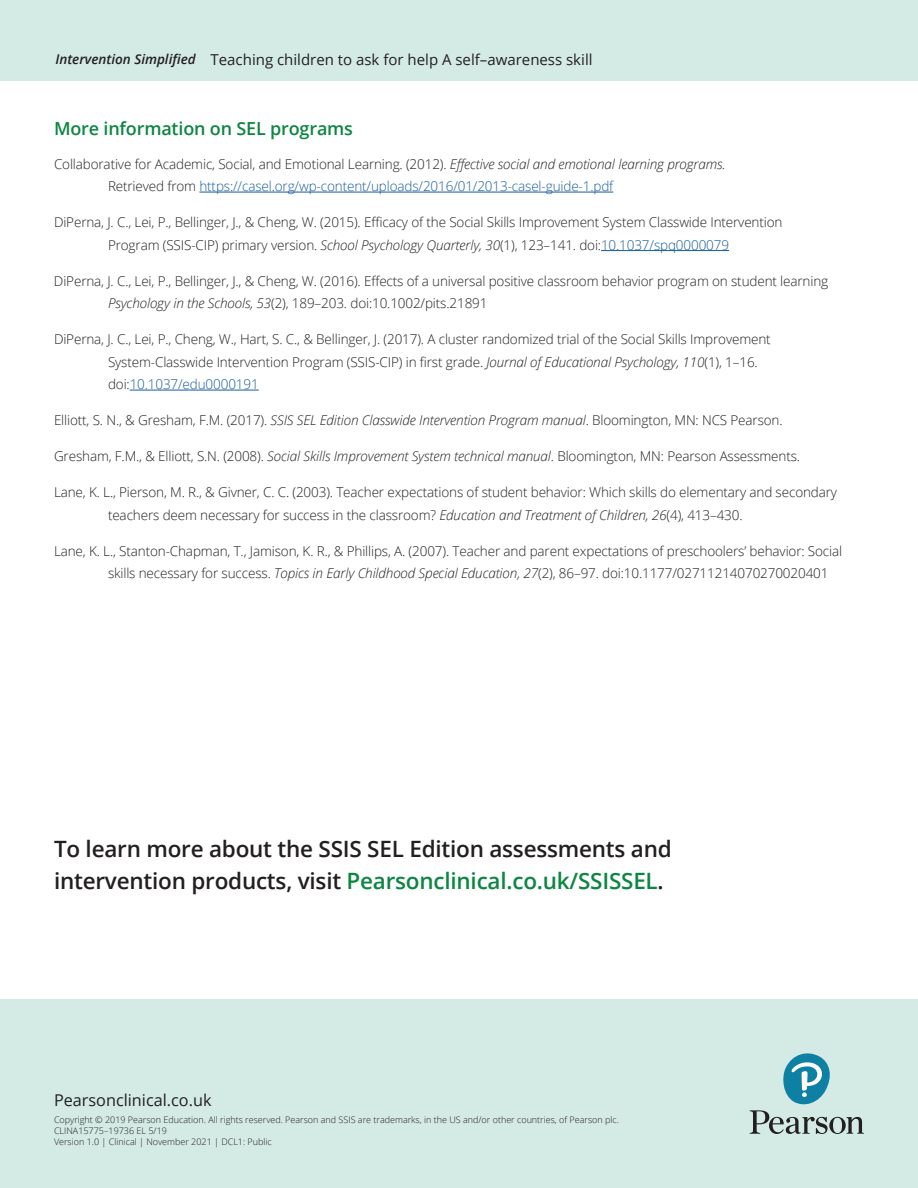
<style>
.page{position:relative;width:918px;height:1188px;background:#fff}
.page>*{position:absolute;margin:0;border:0;box-sizing:border-box;transform-origin:0 0}
.t1{font:600 22.5px/31.5px "Open Sans";letter-spacing:-.01em;color:#231f20}
.t2{font:600 18px "Open Sans";letter-spacing:-.01em;color:#0d8642}
.t3{font:16.2px "Open Sans";color:#231f20}
.t4{font:15px "Open Sans";color:#231f20}
.t5{font:300 13.5px/22.5px "Open Sans";letter-spacing:-.01em;color:#231f20}
.t6{font:italic 600 13.5px "Open Sans";color:#231f20}
.t7{font:300 9px/10.8px "Open Sans";color:#231f20}
.s1{font-style:italic}
.s2{color:#175d9e}
.s3{color:#0d8642}
</style>
<div class="page">
<hr style="left:199px;top:192px;width:414px;height:1px;background:#175d9e">
<hr style="left:601px;top:250px;width:128px;height:1px;background:#175d9e">
<hr style="left:130px;top:390px;width:129px;height:1px;background:#175d9e">
<div style="left:0;top:999px;width:918px;height:189px;background:#d4eae4"></div>
<svg style="left:750px;top:1053px;width:114px;height:81px"></svg>
<div style="left:0;top:0;width:918px;height:81px;background:#d4eae4"></div>
<p class="t6" style="left:55px;top:50px;width:142px">Intervention Simplified</p>
<p class="t4" style="left:211px;top:50px;width:383px">Teaching children to ask for help A self–awareness skill</p>
<p class="t2" style="left:54px;top:116px;width:301px">More information on SEL programs</p>
<p class="t5" style="left:108px;top:152px;width:619px;text-indent:-54px">Collaborative for Academic, Social, and Emotional Learning. (2012). <span class="s1">Effective social and emotional learning programs.<br></span>Retrieved from <span class="s2">https://casel.org/wp-content/uploads/2016/01/2013-casel-guide-1.pdf</span></p>
<p class="t5" style="left:54px;top:211px;width:730px;text-align:center">DiPerna, J. C., Lei, P., Bellinger, J., &amp; Cheng, W. (2015). Efficacy of the Social Skills Improvement System Classwide Intervention<br>Program (SSIS-CIP) primary version. <span class="s1">School Psychology Quarterly, 30</span>(1), 123–141. doi:<span class="s2">10.1037/spq0000079</span></p>
<p class="t5" style="left:108px;top:269px;width:722px;text-indent:-54px">DiPerna, J. C., Lei, P., Bellinger, J., &amp; Cheng, W. (2016). Effects of a universal positive classroom behavior program on student learning<br><span class="s1">Psychology in the Schools, 53</span>(2), 189–203. doi:10.1002/pits.21891</p>
<p class="t5" style="left:108px;top:328px;width:664px;text-indent:-54px">DiPerna, J. C., Lei, P., Cheng, W., Hart, S. C., &amp; Bellinger, J. (2017). A cluster randomized trial of the Social Skills Improvement<br>System-Classwide Intervention Program (SSIS-CIP) in first grade. <span class="s1">Journal of Educational Psychology, 110</span>(1), 1–16. doi:<span class="s2">10.1037/edu0000191</span></p>
<p class="t5" style="left:54px;top:409px;width:730px">Elliott, S. N., &amp; Gresham, F.M. (2017). <span class="s1">SSIS SEL Edition Classwide Intervention Program manual</span>. Bloomington, MN: NCS Pearson.</p>
<p class="t5" style="left:54px;top:445px;width:748px">Gresham, F.M., &amp; Elliott, S.N. (2008). <span class="s1">Social Skills Improvement System technical manual</span>. Bloomington, MN: Pearson Assessments.</p>
<p class="t5" style="left:108px;top:481px;width:731px;text-indent:-54px">Lane, K. L., Pierson, M. R., &amp; Givner, C. C. (2003). Teacher expectations of student behavior: Which skills do elementary and secondary teachers deem necessary for success in the classroom? <span class="s1">Education and Treatment of Children, 26</span>(4), 413–430.</p>
<p class="t5" style="left:108px;top:539px;width:736px;text-indent:-54px">Lane, K. L., Stanton-Chapman, T., Jamison, K. R., &amp; Phillips, A. (2007). Teacher and parent expectations of preschoolers’ behavior: Social skills necessary for success. <span class="s1">Topics in Early Childhood Special Education, 27</span>(2), 86–97. doi:10.1177/02711214070270020401</p>
<p class="t1" style="left:54px;top:833px;width:619px">To learn more about the SSIS SEL Edition assessments and intervention products, visit <span class="s3">Pearsonclinical.co.uk/SSISSEL</span>.</p>
<p class="t3" style="left:54px;top:1089px;width:159px">Pearsonclinical.co.uk</p>
<p class="t7" style="left:54px;top:1114px;width:566px">Copyright © 2019 Pearson Education. All rights reserved. Pearson and SSIS are trademarks, in the US and/or other countries, of Pearson plc.<br>CLINA15775–19736 EL 5/19<br>Version 1.0 | Clinical | November 2021 | DCL1: Public</p>
</div>
